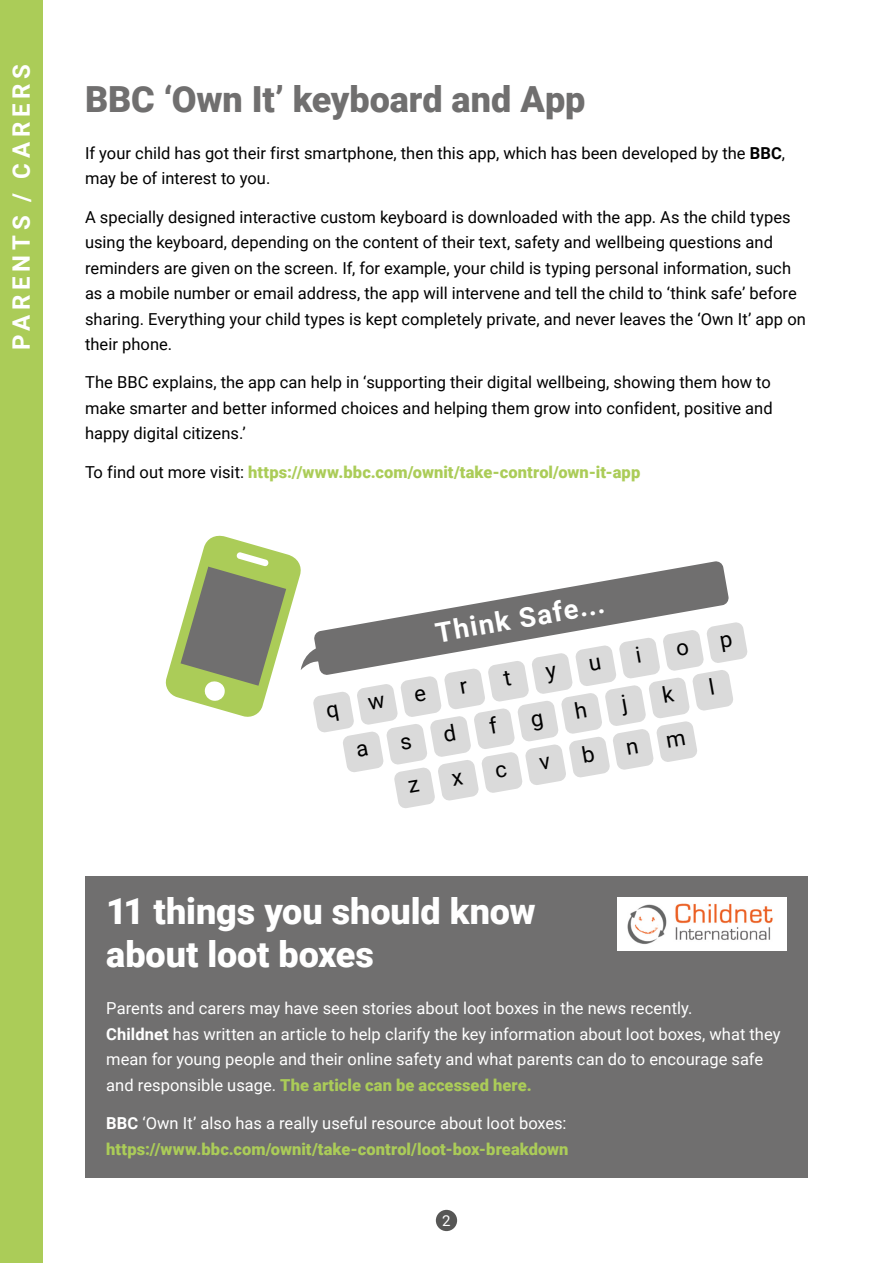
<style>
.page{position:relative;width:893px;height:1263px;background:#fff}
.page>*{position:absolute;margin:0;border:0;box-sizing:border-box;transform-origin:0 0}
.t1{font:900 36px/43.2px "Roboto";letter-spacing:-.005em;color:#fff}
.t2{font:900 36px "Roboto";color:#706f6f}
.t3{font:700 27.45px "Roboto";color:#fff}
.t4{font:700 24px "Roboto";letter-spacing:.2em;color:#fff}
.t5{font:16.5px/25.5px "Roboto";color:#000}
.t6{font:16.5px/25.5px "Roboto";color:#fff}
.t7{font:900 16.5px/25.5px "Roboto";letter-spacing:.005em;color:#abcc58}
.t8{font:15px "Roboto";color:#fff}
.s1{font-weight:700}
.s2{font-weight:400;color:#000}
.s3{font-weight:900;color:#abcc58}
.s4{font-weight:700;color:#fff}
.s5{font-weight:400;color:#fff}
</style>
<div class="page">
<div style="left:436px;top:1210px;width:21px;height:21px;background:#575756;border-radius:50%"></div>
<div style="left:0;top:0;width:43px;height:1263px;background:#abcc58"></div>
<div style="left:85px;top:876px;width:723px;height:302px;background:#706f6f"></div>
<img style="left:618px;top:897px;width:169px;height:53px">
<svg style="left:165px;top:535px;width:583px;height:273px"></svg>
<h3 class="t4" style="left:4px;top:350px;width:287px;rotate:-90deg">PARENTS / CARERS</h3>
<h1 class="t2" style="left:85px;top:74px;width:502px">BBC ‘Own It’ keyboard and App</h1>
<p class="t5" style="left:85px;top:140px;width:701px">If your child has got their first smartphone, then this app, which has been developed by the <span class="s1">BBC</span>, may be of interest to you.</p>
<p class="t5" style="left:85px;top:203px;width:722px">A specially designed interactive custom keyboard is downloaded with the app. As the child types using the keyboard, depending on the content of their text, safety and wellbeing questions and reminders are given on the screen. If, for example, your child is typing personal information, such as a mobile number or email address, the app will intervene and tell the child to ‘think safe’ before sharing. Everything your child types is kept completely private, and never leaves the ‘Own It’ app on their phone.</p>
<p class="t5" style="left:85px;top:369px;width:689px;text-align:justify">The BBC explains, the app can help in ‘supporting their digital wellbeing, showing them how to make smarter and better informed choices and helping them grow into confident, positive and happy digital citizens.’</p>
<p class="t7" style="left:85px;top:458px;width:557px"><span class="s2">To find out more visit:</span> https://www.bbc.com/ownit/take-control/own-it-app</p>
<h2 class="t3" style="left:432px;top:614px;width:172px;rotate:-10deg">Think Safe...</h2>
<h1 class="t1" style="left:106px;top:888px;width:431px">11 things you should know about loot boxes</h1>
<p class="t6" style="left:106px;top:995px;width:676px">Parents and carers may have seen stories about loot boxes in the news recently.<br><span class="s1">Childnet</span> has written an article to help clarify the key information about loot boxes, what they mean for young people and their online safety and what parents can do to encourage safe and responsible usage. <span class="s3">The article can be accessed here.</span></p>
<p class="t7" style="left:106px;top:1110px;width:464px"><span class="s4">BBC</span> <span class="s5">‘Own It’ also has a really useful resource about loot boxes: </span>https://www.bbc.com/ownit/take-control/loot-box-breakdown</p>
<p class="t8" style="left:442px;top:1210px;width:10px">2</p>
</div>
